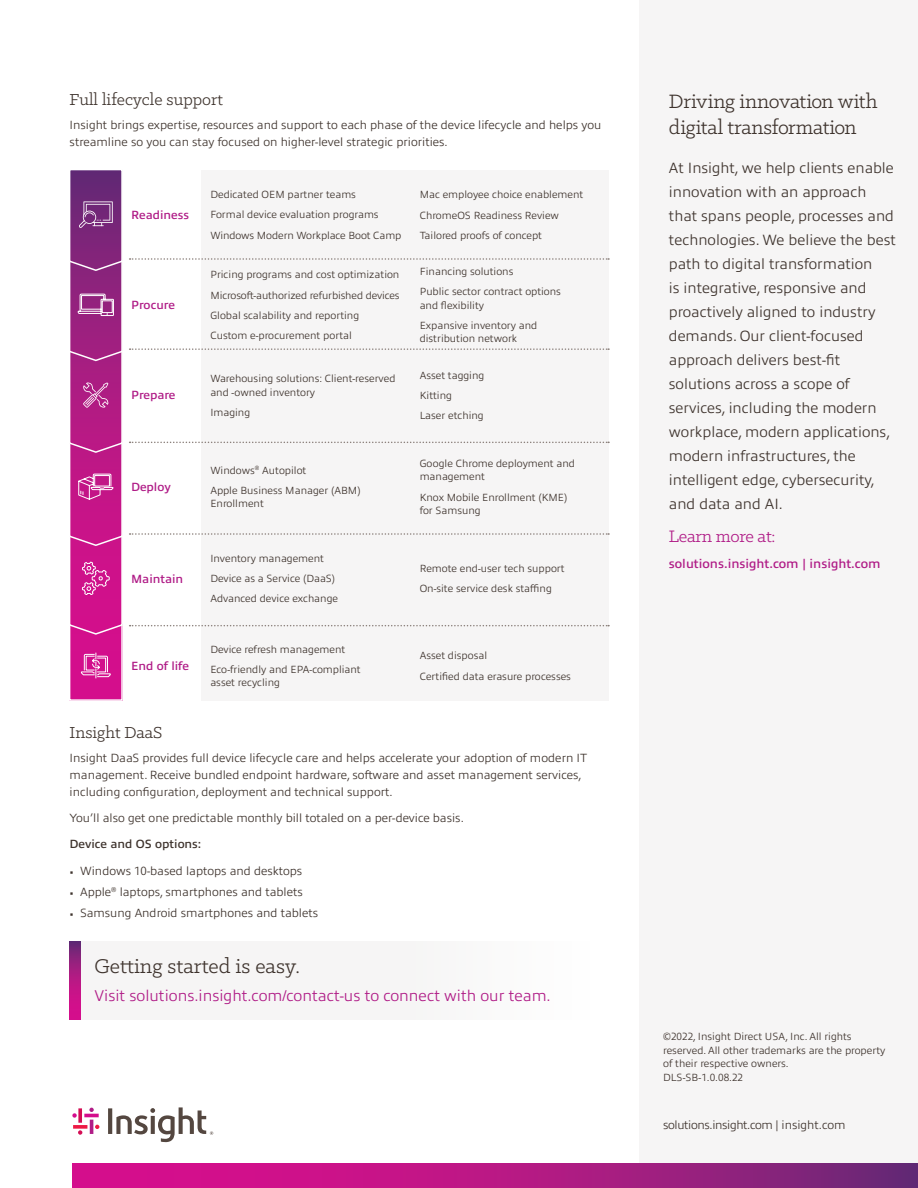
<style>
.page{position:relative;width:918px;height:1188px;background:#fff}
.page>*{position:absolute;margin:0;border:0;box-sizing:border-box;transform-origin:0 0}
.t1{font:22.5px "Klinic Slab";color:#3e332d}
.t2{font:21.9px/26.2px "Klinic Slab";letter-spacing:-.01em;color:#3e332d}
.t3{font:18.75px "Klinic Slab";letter-spacing:-.015em;color:#b01c87}
.t4{font:18px "Klinic Slab";color:#3e332d}
.t5{font:300 15.75px "Allumi Pro";color:#b01c87}
.t6{font:300 15px/24px "Allumi Pro";color:#3e332d}
.t7{font:600 12.75px "Allumi Pro";color:#b01c87}
.t8{font:300 12px/17.2px "Allumi Pro";color:#3e332d}
.t9{font:600 12px "Allumi Pro";color:#b01c87}
.t10{font:300 12px "Allumi Pro";letter-spacing:-.03em;color:#3e332d}
.t11{font:600 12px "Allumi Pro";color:#3e332d}
.t12{font:300 10.5px/20.2px "Allumi Pro";color:#3e332d}
.s1{font-weight:200;font-size:13.5px}
</style>
<div class="page">
<div style="left:201px;top:171px;width:408px;height:530px;background:#f6f5f5"></div>
<div style="left:70px;top:625px;width:52px;height:75px;background:#d40e8c"></div>
<div style="left:69px;top:624px;width:54px;height:77px;border:2px solid #fff"></div>
<div style="left:639px;top:0;width:279px;height:1188px;background:#f6f5f5"></div>
<svg style="left:72px;top:1163px;width:846px;height:25px;background:#af1983"></svg>
<hr style="left:90px;top:1120px;width:3px;height:14px;background:#b01c87">
<svg style="left:89px;top:1108px;width:5px;height:4px"></svg>
<svg style="left:78px;top:1108px;width:4px;height:15px"></svg>
<svg style="left:78px;top:1130px;width:4px;height:5px"></svg>
<hr style="left:84px;top:1114px;width:15px;height:3px;background:#d40d8c">
<svg style="left:72px;top:1113px;width:5px;height:5px"></svg>
<svg style="left:73px;top:1125px;width:14px;height:4px"></svg>
<svg style="left:95px;top:1125px;width:4px;height:4px"></svg>
<svg style="left:108px;top:1107px;width:105px;height:35px"></svg>
<div style="left:80px;top:941px;width:553px;height:79px;background:#f6f5f5"></div>
<svg style="left:70px;top:941px;width:10px;height:79px"></svg>
<svg style="left:81px;top:652px;width:30px;height:27px"></svg>
<svg style="left:69px;top:170px;width:54px;height:466px;background:#b64196"></svg>
<svg style="left:130px;top:625px;width:479px;height:1px"></svg>
<svg style="left:130px;top:533px;width:479px;height:2px"></svg>
<svg style="left:130px;top:442px;width:479px;height:1px"></svg>
<svg style="left:130px;top:348px;width:479px;height:2px"></svg>
<svg style="left:130px;top:258px;width:479px;height:2px"></svg>
<h3 class="t4" style="left:70px;top:88px;width:155px">Full lifecycle support</h3>
<p class="t8" style="left:70px;top:116px;width:533px">Insight brings expertise, resources and support to each phase of the device lifecycle and helps you streamline so you can stay focused on higher-level strategic priorities.</p>
<p class="t9" style="left:131px;top:206px;width:60px">Readiness</p>
<p class="t9" style="left:131px;top:296px;width:45px">Procure</p>
<p class="t9" style="left:131px;top:386px;width:46px">Prepare</p>
<p class="t9" style="left:131px;top:478px;width:41px">Deploy</p>
<p class="t9" style="left:131px;top:570px;width:54px">Maintain</p>
<p class="t9" style="left:131px;top:657px;width:60px">End of life</p>
<p class="t12" style="left:210px;top:184px;width:193px">Dedicated OEM partner teams<br>Formal device evaluation programs<br>Windows Modern Workplace Boot Camp</p>
<p class="t12" style="left:420px;top:184px;width:165px">Mac employee choice enablement<br>ChromeOS Readiness Review<br>Tailored proofs of concept</p>
<p class="t12" style="left:210px;top:264px;width:191px">Pricing programs and cost optimization Microsoft-authorized refurbished devices Global scalability and reporting<br>Custom e-procurement portal</p>
<p class="t12" style="left:420px;top:260px;width:143px">Financing solutions<br>Public sector contract options</p>
<p class="t12" style="left:420px;top:294px;width:119px">and flexibility<br>Expansive inventory and</p>
<p class="t12" style="left:420px;top:328px;width:99px">distribution network</p>
<p class="t12" style="left:210px;top:371px;width:187px;line-height:13.5px">Warehousing solutions: Client-reserved and -owned inventory</p>
<p class="t12" style="left:210px;top:401px;width:41px">Imaging</p>
<p class="t12" style="left:210px;top:459px;width:152px">Windows<sup>®</sup> Autopilot<br>Apple Business Manager (ABM)</p>
<p class="t12" style="left:210px;top:493px;width:55px">Enrollment</p>
<p class="t12" style="left:420px;top:364px;width:66px">Asset tagging<br>Kitting<br>Laser etching</p>
<p class="t12" style="left:420px;top:456px;width:157px;line-height:13.5px">Google Chrome deployment and management</p>
<p class="t12" style="left:420px;top:489px;width:149px;line-height:13.5px">Knox Mobile Enrollment (KME) for Samsung</p>
<p class="t12" style="left:210px;top:547px;width:129px">Inventory management<br>Device as a Service (DaaS)<br>Advanced device exchange</p>
<p class="t12" style="left:420px;top:558px;width:146px">Remote end-user tech support<br>On-site service desk staffing</p>
<p class="t12" style="left:210px;top:638px;width:152px">Device refresh management<br>Eco-friendly and EPA-compliant</p>
<p class="t12" style="left:210px;top:672px;width:71px">asset recycling</p>
<p class="t12" style="left:420px;top:645px;width:153px">Asset disposal<br>Certified data erasure processes</p>
<h3 class="t4" style="left:70px;top:721px;width:94px">Insight DaaS</h3>
<p class="t8" style="left:70px;top:748px;width:519px">Insight DaaS provides full device lifecycle care and helps accelerate your adoption of modern IT management. Receive bundled endpoint hardware, software and asset management services, including configuration, deployment and technical support.</p>
<p class="t8" style="left:70px;top:808px;width:396px">You’ll also get one predictable monthly bill totaled on a per-device basis.</p>
<p class="t11" style="left:70px;top:835px;width:133px">Device and OS options:</p>
<p class="t8" style="left:70px;top:861px;width:234px"><span class="s1">•</span> Windows 10-based laptops and desktops</p>
<p class="t8" style="left:70px;top:882px;width:235px"><span class="s1">•</span> Apple<sup>®</sup> laptops, smartphones and tablets</p>
<p class="t8" style="left:70px;top:903px;width:250px"><span class="s1">•</span> Samsung Android smartphones and tablets</p>
<h1 class="t1" style="left:94px;top:952px;width:207px">Getting started is easy.</h1>
<h3 class="t5" style="left:94px;top:985px;width:458px">Visit solutions.insight.com/contact-us to connect with our team.</h3>
<h2 class="t2" style="left:669px;top:88px;width:210px">Driving innovation with digital transformation</h2>
<p class="t6" style="left:669px;top:154px;width:229px">At Insight, we help clients enable innovation with an approach that spans people, processes and technologies. We believe the best path to digital transformation<br>is integrative, responsive and proactively aligned to industry demands. Our client-focused approach delivers best-fit solutions across a scope of services, including the modern workplace, modern applications, modern infrastructures, the intelligent edge, cybersecurity, and data and AI.</p>
<h3 class="t3" style="left:669px;top:524px;width:108px">Learn more at:</h3>
<p class="t7" style="left:669px;top:554px;width:213px">solutions.insight.com | insight.com</p>
<p class="t12" style="left:663px;top:1029px;width:224px;line-height:13.5px">©2022, Insight Direct USA, Inc. All rights reserved. All other trademarks are the property of their respective owners.<br>DLS-SB-1.0.08.22</p>
<p class="t10" style="left:663px;top:1116px;width:184px">solutions.insight.com | insight.com</p>
</div>
